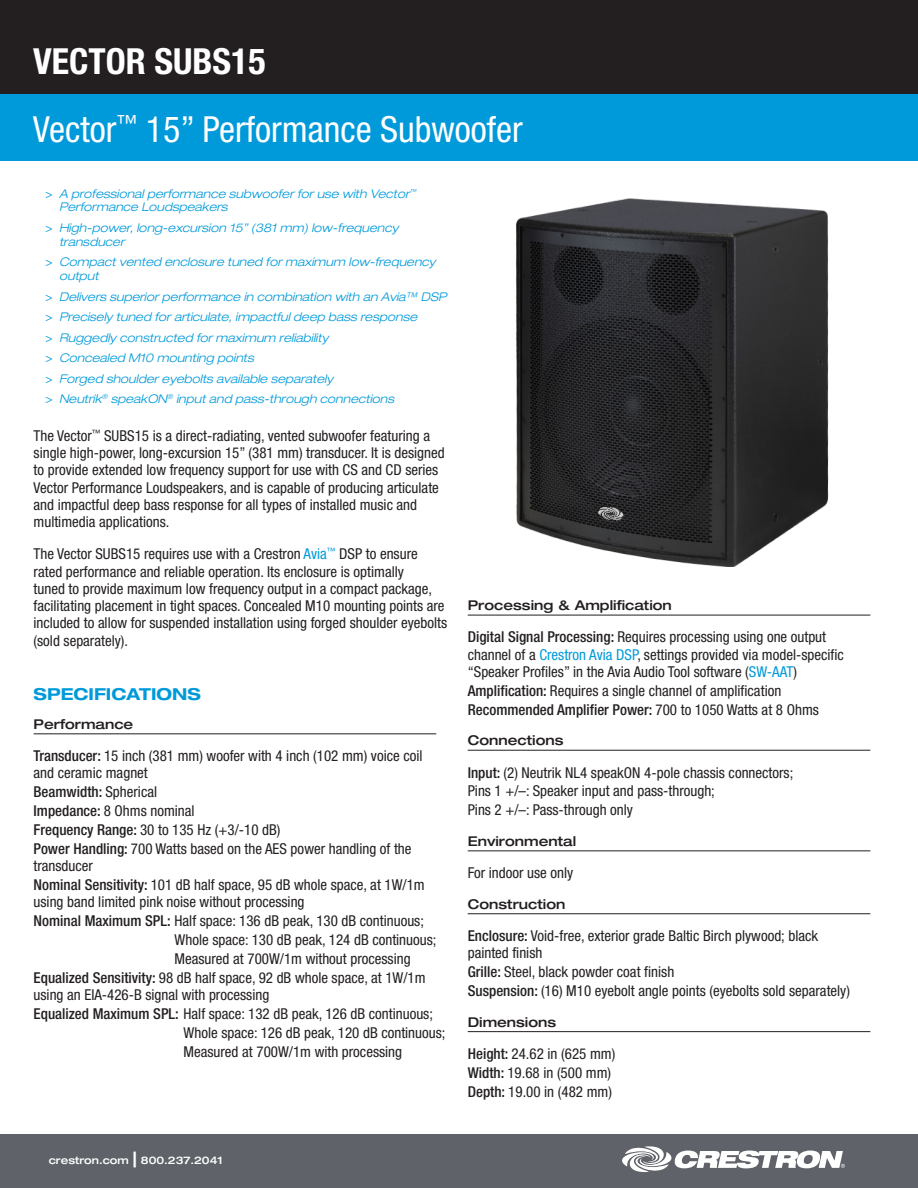
<style>
.page{position:relative;width:918px;height:1188px;background:#fff}
.page>*{position:absolute;margin:0;border:0;box-sizing:border-box;transform-origin:0 0}
.t1{font:condensed 36px/67.3px "Helvetica Neue LT Std";color:#fff}
.SPECIFICATIONS_title{font:700 expanded 16.5px "Helvetica Neue LT Std";color:#009ada}
.spec_description{font:condensed 15px/17.2px "Helvetica Neue LT Std";color:#231f20}
.spec_description-2{font:500 condensed 15px "Helvetica Neue LT Std";color:#231f20}
.spec_header{font:500 expanded 13.5px "Helvetica Neue LT Std";color:#231f20}
.t2{font:italic 300 expanded 12px/13.8px "Helvetica Neue LT Std";color:#009ada}
.t3{font:500 expanded 10.5px "Helvetica Neue LT Std";color:#fff}
.s1{font-weight:700}
.s2{font-weight:400;font-style:normal;font-stretch:condensed}
.s3{color:#009ada}
.s4{font-weight:500}
.s5{font-weight:400}
.s6{font-size:21px}
</style>
<div class="page">
<div style="left:0;top:0;width:918px;height:94px;background:#231f20"></div>
<div style="left:0;top:94px;width:918px;height:67px;background:#009ada"></div>
<div style="left:0;top:1134px;width:918px;height:54px;background:#5f6369"></div>
<svg style="left:622px;top:1146px;width:223px;height:26px"></svg>
<img style="left:516px;top:198px;width:313px;height:369px">
<hr style="left:34px;top:733px;width:402px;height:1px;background:#231f20">
<hr style="left:468px;top:615px;width:402px;height:1px;background:#231f20">
<hr style="left:468px;top:750px;width:402px;height:1px;background:#231f20">
<hr style="left:468px;top:850px;width:402px;height:1px;background:#231f20">
<hr style="left:468px;top:913px;width:402px;height:1px;background:#231f20">
<hr style="left:468px;top:1031px;width:402px;height:1px;background:#231f20">
<h1 class="t1" style="left:33px;top:28px;width:491px"><span class="s1">VECTOR SUBS15<br></span>Vector<sup>™</sup> 15” Performance Subwoofer</h1>
<p class="t2" style="left:59px;top:187px;width:359px;text-indent:-14px"><span class="s2">&gt;</span> A professional performance subwoofer for use with Vector<sup>™<br></sup>Performance Loudspeakers</p>
<p class="t2" style="left:59px;top:221px;width:341px;text-indent:-14px"><span class="s2">&gt;</span> High-power, long-excursion 15” (381 mm) low-frequency transducer</p>
<p class="t2" style="left:59px;top:255px;width:378px;text-indent:-14px"><span class="s2">&gt;</span> Compact vented enclosure tuned for maximum low-frequency output</p>
<p class="t2" style="left:46px;top:290px;width:402px"><span class="s2">&gt;</span> Delivers superior performance in combination with an Avia™ DSP</p>
<p class="t2" style="left:46px;top:310px;width:373px"><span class="s2">&gt;</span> Precisely tuned for articulate, impactful deep bass response</p>
<p class="t2" style="left:46px;top:331px;width:284px"><span class="s2">&gt;</span> Ruggedly constructed for maximum reliability</p>
<p class="t2" style="left:46px;top:351px;width:210px"><span class="s2">&gt;</span> Concealed M10 mounting points</p>
<p class="t2" style="left:46px;top:372px;width:289px"><span class="s2">&gt;</span> Forged shoulder eyebolts available separately</p>
<p class="t2" style="left:46px;top:392px;width:350px"><span class="s2">&gt;</span> Neutrik<sup>®</sup> speakON<sup>®</sup> input and pass-through connections</p>
<p class="spec_description" style="left:34px;top:427px;width:413px">The Vector<sup>™</sup> SUBS15 is a direct-radiating, vented subwoofer featuring a single high-power, long-excursion 15” (381 mm) transducer. It is designed to provide extended low frequency support for use with CS and CD series Vector Performance Loudspeakers, and is capable of producing articulate and impactful deep bass response for all types of installed music and multimedia applications.</p>
<p class="spec_description" style="left:34px;top:545px;width:415px">The Vector SUBS15 requires use with a Crestron <span class="s3">Avia</span><sup>™</sup> DSP to ensure rated performance and reliable operation. Its enclosure is optimally<br>tuned to provide maximum low frequency output in a compact package, facilitating placement in tight spaces. Concealed M10 mounting points are included to allow for suspended installation using forged shoulder eyebolts (sold separately).</p>
<p class="SPECIFICATIONS_title" style="left:34px;top:684px;width:169px">SPECIFICATIONS</p>
<p class="spec_header" style="left:34px;top:716px;width:101px">Performance</p>
<p class="spec_description" style="left:34px;top:747px;width:390px"><span class="s4">Transducer:</span> 15 inch (381 mm) woofer with 4 inch (102 mm) voice coil and ceramic magnet</p>
<p class="spec_description-2" style="left:34px;top:783px;width:125px">Beamwidth: <span class="s5">Spherical</span></p>
<p class="spec_description" style="left:34px;top:802px;width:162px"><span class="s4">Impedance:</span> 8 Ohms nominal</p>
<p class="spec_description" style="left:34px;top:821px;width:248px"><span class="s4">Frequency Range:</span> 30 to 135 Hz (+3/-10 dB)</p>
<p class="spec_description" style="left:34px;top:840px;width:379px"><span class="s4">Power Handling:</span> 700 Watts based on the AES power handling of the transducer</p>
<p class="spec_description" style="left:34px;top:876px;width:393px"><span class="s4">Nominal Sensitivity:</span> 101 dB half space, 95 dB whole space, at 1W/1m using band limited pink noise without processing</p>
<p class="spec_description" style="left:34px;top:912px;width:392px"><span class="s4">Nominal Maximum SPL:</span> Half space: 136 dB peak, 130 dB continuous;</p>
<p class="spec_description" style="left:175px;top:931px;width:263px">Whole space: 130 dB peak, 124 dB continuous;</p>
<p class="spec_description" style="left:175px;top:950px;width:238px">Measured at 700W/1m without processing</p>
<p class="spec_description" style="left:34px;top:969px;width:393px"><span class="s4">Equalized Sensitivity:</span> 98 dB half space, 92 dB whole space, at 1W/1m using an EIA-426-B signal with processing</p>
<p class="spec_description" style="left:34px;top:1005px;width:401px"><span class="s4">Equalized Maximum SPL:</span> Half space: 132 dB peak, 126 dB continuous;</p>
<p class="spec_description" style="left:184px;top:1024px;width:263px">Whole space: 126 dB peak, 120 dB continuous;</p>
<p class="spec_description" style="left:184px;top:1043px;width:220px">Measured at 700W/1m with processing</p>
<p class="spec_header" style="left:468px;top:597px;width:206px">Processing &amp; Amplification</p>
<p class="spec_description" style="left:468px;top:628px;width:378px"><span class="s4">Digital Signal Processing:</span> Requires processing using one output channel of a <span class="s3">Crestron Avia DSP</span>, settings provided via model-specific “Speaker Profiles” in the Avia Audio Tool software (<span class="s3">SW-AAT</span>)</p>
<p class="spec_description" style="left:468px;top:682px;width:315px"><span class="s4">Amplification:</span> Requires a single channel of amplification</p>
<p class="spec_description-2" style="left:468px;top:700px;width:353px">Recommended Amplifier Power: <span class="s5">700 to 1050 Watts at 8 Ohms</span></p>
<p class="spec_header" style="left:468px;top:732px;width:97px">Connections</p>
<p class="spec_description" style="left:468px;top:763px;width:327px"><span class="s4">Input:</span> (2) Neutrik NL4 speakON 4-pole chassis connectors;</p>
<p class="spec_description" style="left:468px;top:782px;width:249px">Pins 1 +/–: Speaker input and pass-through;</p>
<p class="spec_description" style="left:468px;top:801px;width:167px">Pins 2 +/–: Pass-through only</p>
<p class="spec_header" style="left:468px;top:833px;width:110px">Environmental</p>
<p class="spec_description" style="left:468px;top:864px;width:107px">For indoor use only</p>
<p class="spec_header" style="left:468px;top:896px;width:99px">Construction</p>
<p class="spec_description" style="left:468px;top:927px;width:352px"><span class="s4">Enclosure:</span> Void-free, exterior grade Baltic Birch plywood; black painted finish</p>
<p class="spec_description" style="left:468px;top:963px;width:208px"><span class="s4">Grille:</span> Steel, black powder coat finish</p>
<p class="spec_description" style="left:468px;top:982px;width:384px"><span class="s4">Suspension:</span> (16) M10 eyebolt angle points (eyebolts sold separately)</p>
<p class="spec_header" style="left:468px;top:1013px;width:90px">Dimensions</p>
<p class="spec_description" style="left:468px;top:1045px;width:149px"><span class="s4">Height:</span> 24.62 in (625 mm)</p>
<p class="spec_description" style="left:468px;top:1064px;width:145px"><span class="s4">Width:</span> 19.68 in (500 mm)</p>
<p class="spec_description" style="left:468px;top:1083px;width:146px"><span class="s4">Depth:</span> 19.00 in (482 mm)</p>
<p class="t3" style="left:49px;top:1153px;width:175px">crestron.com <span class="s6">|</span> 800.237.2041</p>
</div>
